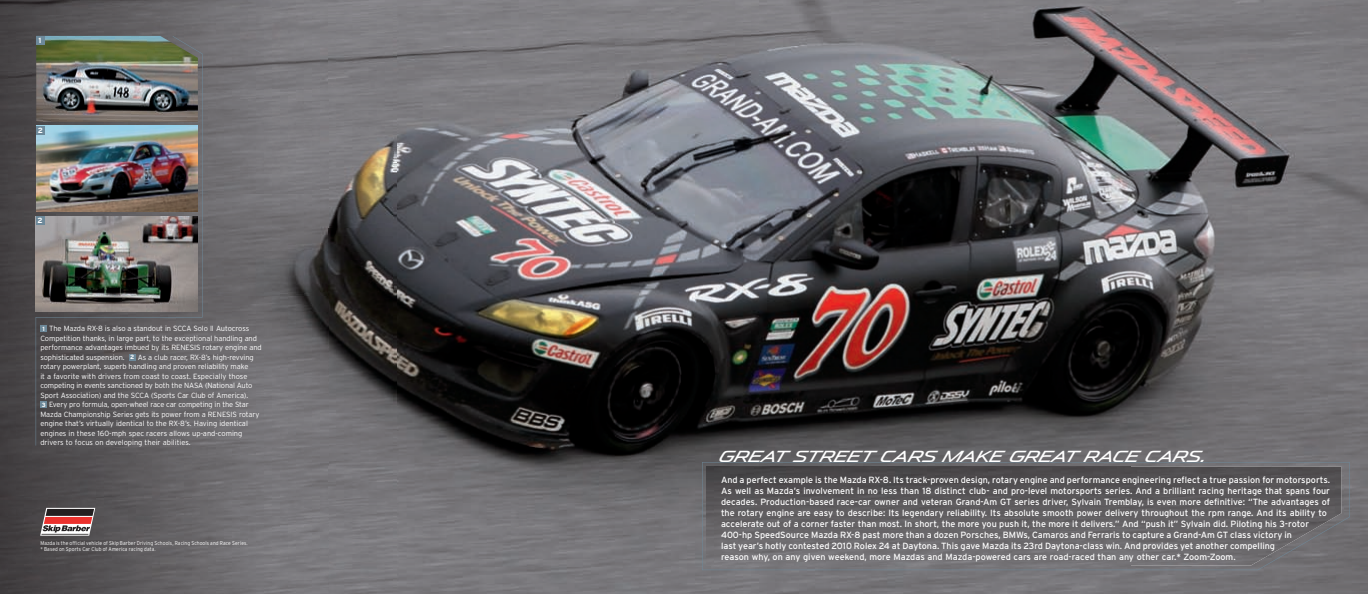
<style>
.page{position:relative;width:1368px;height:594px;background:#fff}
.page>*{position:absolute;margin:0;border:0;box-sizing:border-box;transform-origin:0 0}
.t1{font:16px "Mazda";letter-spacing:.005em;color:#fff}
.t2{font:9px/11px "Interstate";color:#fff}
.t3{font:300 7.5px/9.5px "Interstate";letter-spacing:-.01em;color:#fff}
.t4{font:700 7.5px "Interstate";color:#fff}
.t5{font:300 5.5px/6.5px "Interstate";letter-spacing:.015em;color:#fff;scale:.9 1}
.s1{font-weight:700;font-size:6.1px}
</style>
<div class="page">
<img style="left:396px;top:0;width:972px;height:594px">
<img style="left:0;top:0;width:396px;height:594px">
<svg style="left:40px;top:508px;width:55px;height:27px"></svg>
<hr style="left:41px;top:534px;width:47px;height:1px;background:#231f20">
<svg style="left:702px;top:462px;width:648px;height:108px"></svg>
<img style="left:36px;top:36px;width:167px;height:409px">
<p class="t4" style="left:38px;top:36px;width:4px">1</p>
<p class="t4" style="left:38px;top:126px;width:7px">2</p>
<p class="t4" style="left:37px;top:216px;width:7px">2</p>
<p class="t3" style="left:40px;top:324px;width:223px;text-indent:2px"><span class="s1">1</span> The Mazda RX-8 is also a standout in SCCA Solo II Autocross Competition thanks, in large part, to the exceptional handling and performance advantages imbued by its RENESIS rotary engine and sophisticated suspension. <span class="s1">2</span> As a club racer, RX-8’s high-revving rotary powerplant, superb handling and proven reliability make<br>it a favorite with drivers from coast to coast. Especially those competing in events sanctioned by both the NASA (National Auto Sport Association) and the SCCA (Sports Car Club of America).<br><span class="s1">3</span> Every pro formula, open-wheel race car competing in the Star Mazda Championship Series gets its power from a RENESIS rotary engine that’s virtually identical to the RX-8’s. Having identical engines in these 160-mph spec racers allows up-and-coming drivers to focus on developing their abilities.</p>
<p class="t5" style="left:40px;top:539px;width:232px">Mazda is the official vehicle of Skip Barber Driving Schools, Racing Schools and Race Series. * Based on Sports Car Club of America racing data.</p>
<h1 class="t1" style="left:720px;top:447px;width:489px">GREAT STREET CARS MAKE GREAT RACE CARS.</h1>
<p class="t2" style="left:721px;top:474px;width:611px">And a perfect example is the Mazda RX-8. Its track-proven design, rotary engine and performance engineering reflect a true passion for motorsports.<br>As well as Mazda’s involvement in no less than 18 distinct club- and pro-level motorsports series. And a brilliant racing heritage that spans four decades. Production-based race-car owner and veteran Grand-Am GT series driver, Sylvain Tremblay, is even more definitive: “The advantages of the rotary engine are easy to describe: Its legendary reliability. Its absolute smooth power delivery throughout the rpm range. And its ability to accelerate out of a corner faster than most. In short, the more you push it, the more it delivers.” And “push it” Sylvain did. Piloting his 3-rotor 400-hp SpeedSource Mazda RX-8 past more than a dozen Porsches, BMWs, Camaros and Ferraris to capture a Grand-Am GT class victory in<br>last year’s hotly contested 2010 Rolex 24 at Daytona. This gave Mazda its 23rd Daytona-class win. And provides yet another compelling<br>reason why, on any given weekend, more Mazdas and Mazda-powered cars are road-raced than any other car.* Zoom-Zoom.</p>
</div>
